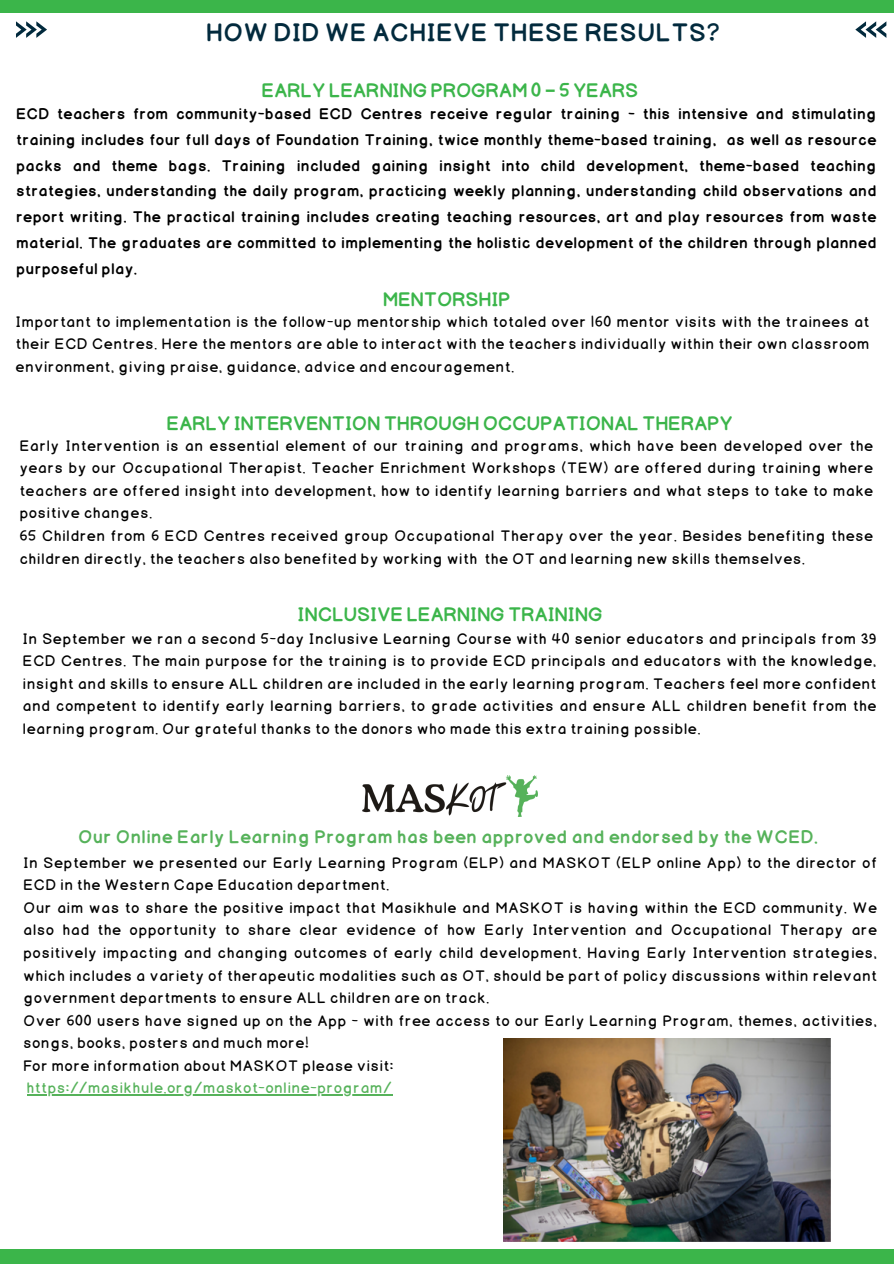
<style>
.page{position:relative;width:894px;height:1264px;background:#fff}
.page>*{position:absolute;margin:0;border:0;box-sizing:border-box;transform-origin:0 0}
.t1{font:27px "DG Jory";letter-spacing:.05em;color:#022a3d}
.t2{font:21px "DG Jory";letter-spacing:.02em;color:#3bb54a}
.t3{font:19.5px "DG Jory";letter-spacing:.06em;color:#56b25a}
.t4{font:300 16.5px/22.5px "DG Jory";letter-spacing:.06em;color:#000;text-align:justify}
.t5{font:16.5px/25.8px "DG Jory";letter-spacing:.06em;color:#000;text-align:justify}
.t6{font:300 16.5px "DG Jory";letter-spacing:.06em;color:#56b25a}
.s1{font-family:"Noto Sans Gurmukhi";font-weight:700}
</style>
<div class="page">
<div style="left:0;top:0;width:893px;height:12px;background:#3bb54a"></div>
<div style="left:0;top:1249px;width:893px;height:14px;background:#3bb54a"></div>
<svg style="left:16px;top:21px;width:31px;height:17px"></svg>
<svg style="left:855px;top:21px;width:31px;height:17px"></svg>
<img style="left:362px;top:775px;width:175px;height:41px">
<img style="left:503px;top:1038px;width:327px;height:203px">
<hr style="left:27px;top:1094px;width:365px;height:1px;background:#56b25a">
<p class="t1" style="left:206px;top:23px;width:514px">HOW DID WE ACHIEVE THESE RESULTS?</p>
<h1 class="t2" style="left:262px;top:83px;width:378px">EARLY LEARNING PROGRAM 0 <span class="s1">–</span> 5 YEARS</h1>
<p class="t5" style="left:16px;top:103px;width:861px">ECD teachers from community-based ECD Centres receive regular training - this intensive and stimulating training includes four full days of Foundation Training, twice monthly theme-based training, as well as resource packs and theme bags. Training included gaining insight into child development, theme-based teaching strategies, understanding the daily program, practicing weekly planning, understanding child observations and report writing. The practical training includes creating teaching resources, art and play resources from waste material. The graduates are committed to implementing the holistic development of the children through planned purposeful play.</p>
<h2 class="t2" style="left:383px;top:291px;width:129px">MENTORSHIP</h2>
<h3 class="t4" style="left:16px;top:312px;width:854px">Important to implementation is the follow-up mentorship which totaled over 160 mentor visits with the trainees at their ECD Centres. Here the mentors are able to interact with the teachers individually within their own classroom environment, giving praise, guidance, advice and encouragement.</h3>
<p class="t2" style="left:167px;top:415px;width:567px">EARLY INTERVENTION THROUGH OCCUPATIONAL THERAPY</p>
<p class="t4" style="left:20px;top:436px;width:854px">Early Intervention is an essential element of our training and programs, which have been developed over the years by our Occupational Therapist. Teacher Enrichment Workshops (TEW) are offered during training where teachers are offered insight into development, how to identify learning barriers and what steps to take to make positive changes.</p>
<p class="t4" style="left:20px;top:526px;width:854px">65 Children from 6 ECD Centres received group Occupational Therapy over the year. Besides benefiting these children directly, the teachers also benefited by working with the OT and learning new skills themselves.</p>
<h2 class="t2" style="left:298px;top:606px;width:306px">INCLUSIVE LEARNING TRAINING</h2>
<p class="t4" style="left:23px;top:629px;width:854px">In September we ran a second 5-day Inclusive Learning Course with 40 senior educators and principals from 39<br>ECD Centres. The main purpose for the training is to provide ECD principals and educators with the knowledge, insight and skills to ensure ALL children are included in the early learning program. Teachers feel more confident and competent to identify early learning barriers, to grade activities and ensure ALL children benefit from the learning program. Our grateful thanks to the donors who made this extra training possible.</p>
<h2 class="t3" style="left:78px;top:829px;width:740px">Our Online Early Learning Program has been approved and endorsed by the WCED.</h2>
<p class="t4" style="left:23px;top:853px;width:854px">In September we presented our Early Learning Program (ELP) and MASKOT (ELP online App) to the director of<br>ECD in the Western Cape Education department.</p>
<p class="t4" style="left:23px;top:898px;width:854px">Our aim was to share the positive impact that Masikhule and MASKOT is having within the ECD community. We also had the opportunity to share clear evidence of how Early Intervention and Occupational Therapy are positively impacting and changing outcomes of early child development. Having Early Intervention strategies, which includes a variety of therapeutic modalities such as OT, should be part of policy discussions within relevant government departments to ensure ALL children are on track.</p>
<h2 class="t4" style="left:23px;top:1011px;width:854px">Over 600 users have signed up on the App - with free access to our Early Learning Program, themes, activities, songs, books, posters and much more!</h2>
<p class="t4" style="left:23px;top:1056px;width:371px">For more information about MASKOT please visit:</p>
<p class="t6" style="left:27px;top:1081px;width:366px">https://masikhule.org/maskot-online-program/</p>
</div>
